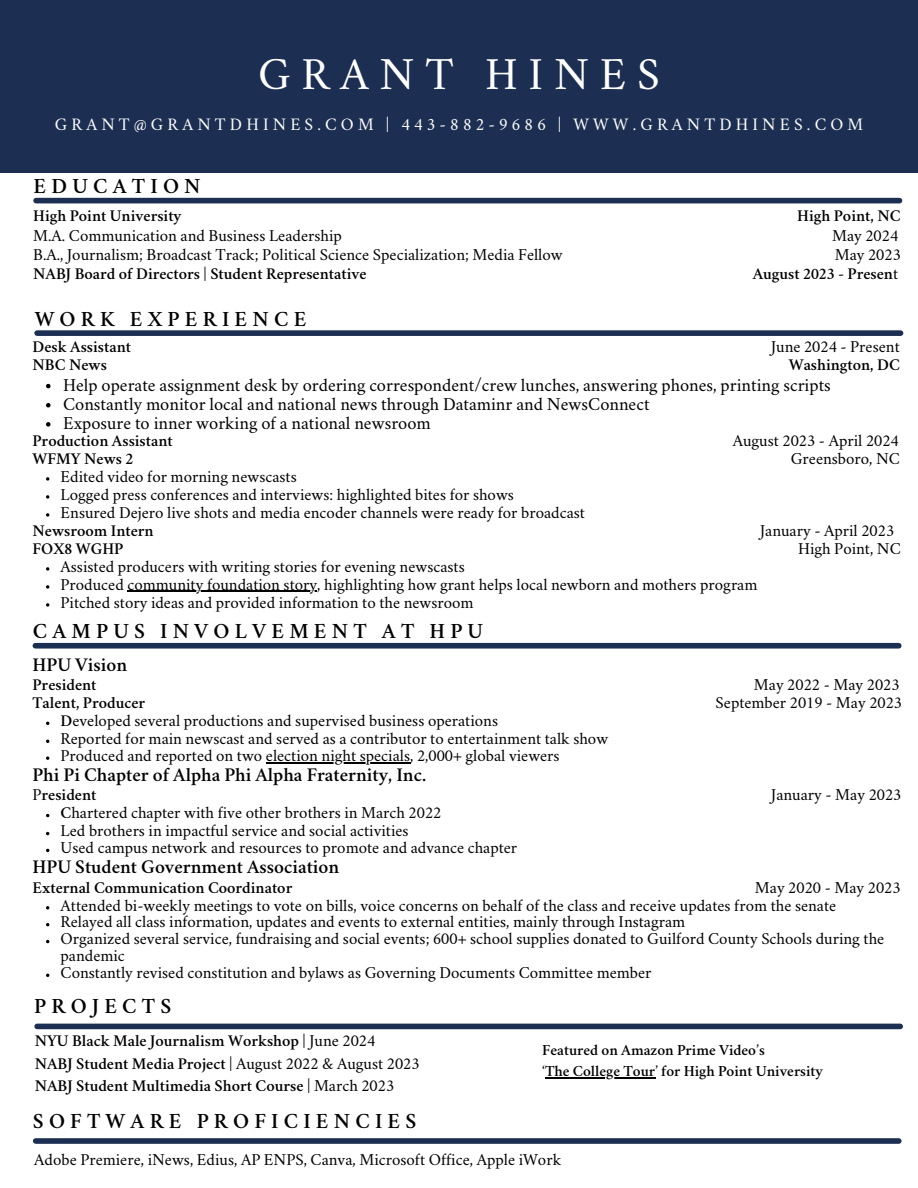
<style>
.page{position:relative;width:918px;height:1188px;background:#fff}
.page>*{position:absolute;margin:0;border:0;box-sizing:border-box;transform-origin:0 0}
.t1{font:45.15px "Crimson";letter-spacing:.24em;color:#fff}
.t2{font:600 21.75px "Crimson";letter-spacing:.24em;color:#000}
.t3{font:600 19.5px "Crimson";color:#000}
.t4{font:18px "Crimson";color:#000}
.t5{font:17.25px "Crimson";letter-spacing:.24em;color:#fff}
.t6{font:16.5px/16.8px "Crimson";color:#000}
.t7{font:600 16.5px/22.5px "Crimson";color:#000}
.t8{font:600 15.45px "Crimson";color:#000}
.s1{font-weight:400}
.s2{font-weight:600}
</style>
<div class="page">
<div style="left:0;top:0;width:918px;height:172px;background:#1c2f52"></div>
<div style="left:36px;top:198px;width:864px;height:5px;background:#1c2f52"></div>
<svg style="left:46px;top:384px;width:5px;height:4px"></svg>
<svg style="left:46px;top:403px;width:5px;height:4px"></svg>
<svg style="left:46px;top:422px;width:5px;height:5px"></svg>
<svg style="left:46px;top:477px;width:3px;height:4px"></svg>
<svg style="left:46px;top:495px;width:3px;height:4px"></svg>
<svg style="left:46px;top:513px;width:3px;height:4px"></svg>
<svg style="left:46px;top:567px;width:3px;height:4px"></svg>
<svg style="left:46px;top:585px;width:3px;height:4px"></svg>
<hr style="left:127px;top:591px;width:190px;height:1px;background:#000">
<svg style="left:46px;top:603px;width:3px;height:4px"></svg>
<svg style="left:46px;top:756px;width:3px;height:4px"></svg>
<hr style="left:266px;top:762px;width:144px;height:1px;background:#000">
<div style="left:37px;top:1024px;width:863px;height:5px;background:#1c2f52"></div>
<div style="left:37px;top:330px;width:864px;height:6px;background:#1c2f52"></div>
<div style="left:35px;top:643px;width:864px;height:6px;background:#1c2f52"></div>
<div style="left:36px;top:1138px;width:863px;height:6px;background:#1c2f52"></div>
<hr style="left:545px;top:1077px;width:110px;height:1px;background:#000">
<p class="t1" style="left:258px;top:55px;width:403px">GRANT HINES</p>
<h1 class="t5" style="left:55px;top:117px;width:810px">GRANT@GRANTDHINES.COM | 443-882-9686 | WWW.GRANTDHINES.COM</h1>
<h4 class="t2" style="left:34px;top:178px;width:168px">EDUCATION</h4>
<h2 class="t7" style="left:33px;top:206px;width:150px">High Point University</h2>
<h2 class="t7" style="left:797px;top:206px;width:105px">High Point, NC</h2>
<h2 class="t6" style="left:33px;top:229px;width:310px">M.A. Communication and Business Leadership</h2>
<h2 class="t6" style="left:832px;top:229px;width:68px">May 2024</h2>
<h2 class="t6" style="left:33px;top:248px;width:531px">B.A., Journalism; Broadcast Track; Political Science Specialization; Media Fellow</h2>
<h2 class="t6" style="left:835px;top:248px;width:68px">May 2023</h2>
<h2 class="t7" style="left:33px;top:265px;width:335px">NABJ Board of Directors | Student Representative</h2>
<h2 class="t7" style="left:753px;top:265px;width:147px">August 2023 - Presen<span class="s1">t</span></h2>
<p class="t2" style="left:35px;top:311px;width:273px">WORK EXPERIENCE</p>
<h5 class="t7" style="left:33px;top:338px;width:100px">Desk Assistant</h5>
<h5 class="t6" style="left:771px;top:340px;width:130px">June 2024 - Present</h5>
<h5 class="t7" style="left:33px;top:356px;width:76px">NBC News</h5>
<h5 class="t7" style="left:789px;top:356px;width:113px">Washington, DC</h5>
<h2 class="t4" style="left:63px;top:377px;width:769px">Help operate assignment desk by ordering correspondent/crew lunches, answering phones, printing scripts</h2>
<h5 class="t4" style="left:63px;top:396px;width:588px">Constantly monitor local and national news through Dataminr and NewsConnect</h5>
<p class="t4" style="left:63px;top:416px;width:369px">Exposure to inner working of a national newsroom</p>
<p class="t7" style="left:33px;top:431px;width:142px">Production Assistant</p>
<p class="t6" style="left:733px;top:434px;width:168px">August 2023 - April 2024</p>
<p class="t7" style="left:33px;top:449px;width:102px">WFMY News 2</p>
<p class="t6" style="left:791px;top:452px;width:111px">Greensboro, NC</p>
<p class="t6" style="left:61px;top:470px;width:238px">Edited video for morning newscasts</p>
<h5 class="t6" style="left:61px;top:488px;width:455px">Logged press conferences and interviews: highlighted bites for shows</h5>
<p class="t6" style="left:61px;top:506px;width:526px">Ensured Dejero live shots and media encoder channels were ready for broadcast</p>
<p class="t7" style="left:33px;top:521px;width:123px">Newsroom Intern</p>
<p class="t6" style="left:760px;top:524px;width:136px">January - April 2023</p>
<p class="t7" style="left:33px;top:539px;width:92px">FOX8 WGHP</p>
<p class="t6" style="left:798px;top:542px;width:104px">High Point, NC</p>
<p class="t6" style="left:61px;top:560px;width:406px">Assisted producers with writing stories for evening newscasts</p>
<h5 class="t6" style="left:61px;top:578px;width:698px">Produced community foundation story, highlighting how grant helps local newborn and mothers program</h5>
<p class="t6" style="left:61px;top:596px;width:415px">Pitched story ideas and provided information to the newsroom</p>
<h2 class="t2" style="left:33px;top:623px;width:452px">CAMPUS INVOLVEMENT AT HPU</h2>
<p class="t3" style="left:33px;top:657px;width:96px">HPU Vision</p>
<p class="t7" style="left:33px;top:676px;width:66px">President</p>
<p class="t6" style="left:754px;top:678px;width:147px">May 2022 - May 2023</p>
<p class="t7" style="left:33px;top:694px;width:114px">Talent, Producer</p>
<p class="t6" style="left:716px;top:696px;width:188px">September 2019 - May 2023</p>
<p class="t6" style="left:61px;top:714px;width:439px"><span class="s2">D</span>eveloped several productions and supervised business operations</p>
<h2 class="t6" style="left:61px;top:732px;width:549px">Reported for main newscast and served as a contributor to entertainment talk show</h2>
<h5 class="t6" style="left:61px;top:749px;width:501px">Produced and reported on two election night specials, 2,000+ global viewers</h5>
<p class="t3" style="left:33px;top:768px;width:395px">Phi Pi Chapter of Alpha Phi Alpha Fraternity, Inc.</p>
<p class="t7" style="left:33px;top:786px;width:65px"><span class="s1">P</span>resident</p>
<p class="t6" style="left:771px;top:788px;width:132px">January - May 2023</p>
<p class="t6" style="left:61px;top:806px;width:382px"><span class="s2">C</span>hartered chapter with five other brothers in March 2022</p>
<p class="t6" style="left:61px;top:824px;width:350px">Led brothers in impactful service and social activities</p>
<h3 class="t6" style="left:61px;top:841px;width:458px">Used campus network and resources to promote and advance chapter</h3>
<p class="t3" style="left:33px;top:860px;width:308px">HPU Student Government Association</p>
<p class="t7" style="left:33px;top:878px;width:261px">External Communication Coordinator</p>
<p class="t6" style="left:755px;top:880px;width:147px">May 2020 - May 2023</p>
<p class="t6" style="left:61px;top:898px;width:777px">Attended bi-weekly meetings to vote on bills, voice concerns on behalf of the class and receive updates from the senate</p>
<p class="t6" style="left:61px;top:915px;width:626px">Relayed all class information, updates and events to external entities, mainly through Instagram</p>
<h5 class="t6" style="left:61px;top:932px;width:825px">Organized several service, fundraising and social events; 600+ school supplies donated to Guilford County Schools during the pandemic</h5>
<p class="t6" style="left:61px;top:966px;width:592px">Constantly revised constitution and bylaws as Governing Documents Committee member</p>
<p class="t2" style="left:34px;top:998px;width:139px">PROJECTS</p>
<p class="t7" style="left:35px;top:1032px;width:387px">NYU Black Male Journalism Workshop | <span class="s1">June 2024<br></span>NABJ Student Media Project <span class="s1">| August 2022 &amp; August 2023<br></span>NABJ Student Multimedia Short Course <span class="s1">| March 2023</span></p>
<p class="t8" style="left:542px;top:1044px;width:224px">Featured on Amazon Prime Video’s</p>
<h2 class="t8" style="left:542px;top:1065px;width:282px">‘The College Tour’ for High Point University</h2>
<h5 class="t2" style="left:33px;top:1113px;width:385px">SOFTWARE PROFICIENCIES</h5>
<p class="t6" style="left:34px;top:1153px;width:528px">Adobe Premiere, iNews, Edius, AP ENPS, Canva, Microsoft Office, Apple iWork</p>
</div>
